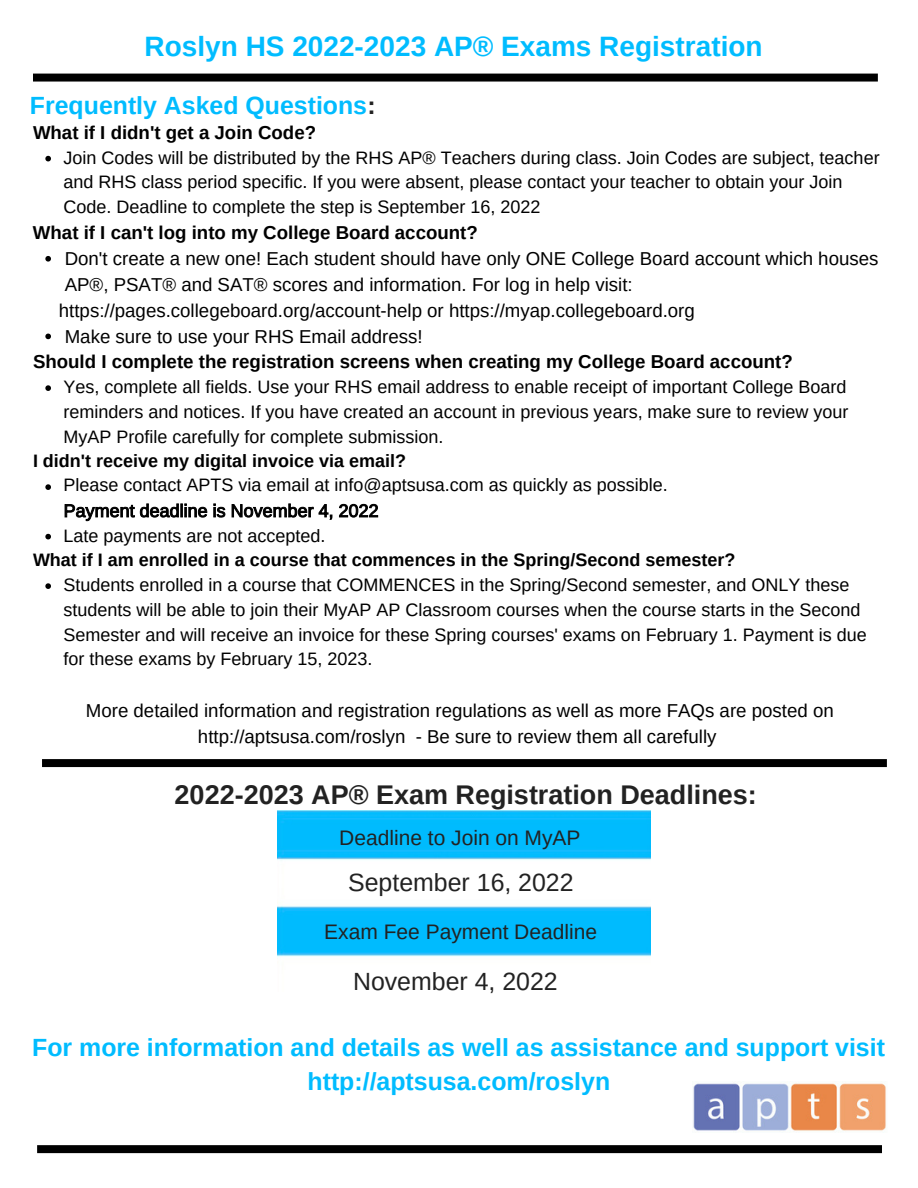
<style>
.page{position:relative;width:918px;height:1188px;background:#fff}
.page>*{position:absolute;margin:0;border:0;box-sizing:border-box;transform-origin:0 0}
.t1{font:700 28.05px "Arimo";color:#00bcff}
.t2{font:700 27px "Arimo";color:#222}
.t3{font:700 24.9px/33.8px "Arimo";color:#00bcff;text-align:center}
.t4{font:24.9px "Arimo";color:#222}
.t5{font:21px "Arimo";color:#222}
.t6{font:18.6px/25.8px "Arimo";color:#000}
.t7{font:700 18.6px "Arimo";color:#000}
.t8{font:18px/24.8px "Arimo";color:#000}
.t9{font:700 18px "Arimo";color:#000}
.s1{color:#222}
</style>
<div class="page">
<svg style="left:33px;top:74px;width:845px;height:8px;background:#0e0e0e"></svg>
<svg style="left:45px;top:156px;width:6px;height:5px"></svg>
<svg style="left:45px;top:256px;width:6px;height:6px"></svg>
<svg style="left:45px;top:334px;width:6px;height:5px"></svg>
<svg style="left:45px;top:385px;width:6px;height:6px"></svg>
<svg style="left:45px;top:484px;width:6px;height:6px"></svg>
<svg style="left:45px;top:534px;width:6px;height:5px"></svg>
<svg style="left:45px;top:583px;width:6px;height:6px"></svg>
<svg style="left:42px;top:759px;width:845px;height:8px;background:#020202"></svg>
<svg style="left:37px;top:1145px;width:845px;height:8px;background:#040404"></svg>
<img style="left:693px;top:1083px;width:193px;height:48px">
<img style="left:278px;top:811px;width:372px;height:146px">
<h1 class="t1" style="left:145px;top:30px;width:619px">Roslyn HS 2022-2023 AP® Exams Registration</h1>
<h3 class="t3" style="left:30px;top:89px;width:347px">Frequently Asked Questions<span class="s1">:</span></h3>
<p class="t8" style="left:64px;top:145px;width:818px">Join Codes will be distributed by the RHS AP® Teachers during class. Join Codes are subject, teacher and RHS class period specific. If you were absent, please contact your teacher to obtain your Join<br>Code. Deadline to complete the step is September 16, 2022</p>
<p class="t6" style="left:65px;top:246px;width:815px">Don't create a new one! Each student should have only ONE College Board account which houses<br>AP®, PSAT® and SAT® scores and information. For log in help visit:</p>
<p class="t6" style="left:65px;top:323px;width:359px">Make sure to use your RHS Email address!</p>
<p class="t8" style="left:64px;top:375px;width:787px">Yes, complete all fields. Use your RHS email address to enable receipt of important College Board reminders and notices. If you have created an account in previous years, make sure to review your<br>MyAP Profile carefully for complete submission.</p>
<p class="t8" style="left:64px;top:472px;width:606px;line-height:25.3px">Please contact APTS via email at info@aptsusa.com as quickly as possible.<br>Payment deadline is November 4, 2022<br>Late payments are not accepted.</p>
<p class="t8" style="left:64px;top:573px;width:805px">Students enrolled in a course that COMMENCES in the Spring/Second semester, and ONLY these students will be able to join their MyAP AP Classroom courses when the course starts in the Second Semester and will receive an invoice for these Spring courses' exams on February 1. Payment is due for these exams by February 15, 2023.</p>
<p class="t7" style="left:33px;top:122px;width:285px">What if I didn't get a Join Code?</p>
<p class="t7" style="left:33px;top:222px;width:446px">What if I can't log into my College Board account?</p>
<p class="t6" style="left:59px;top:297px;width:637px">https://pages.collegeboard.org/account-help or https://myap.collegeboard.org</p>
<p class="t7" style="left:33px;top:352px;width:761px">Should I complete the registration screens when creating my College Board account?</p>
<p class="t9" style="left:33px;top:451px;width:375px">I didn't receive my digital invoice via email?</p>
<p class="t9" style="left:33px;top:550px;width:704px">What if I am enrolled in a course that commences in the Spring/Second semester?</p>
<p class="t6" style="left:86px;top:698px;width:749px;text-align:center">More detailed information and registration regulations as well as more FAQs are posted on http://aptsusa.com/roslyn - Be sure to review them all carefully</p>
<h2 class="t2" style="left:175px;top:780px;width:584px">2022-2023 AP® Exam Registration Deadlines:</h2>
<p class="t5" style="left:339px;top:826px;width:243px">Deadline to Join on MyAP</p>
<h3 class="t4" style="left:348px;top:868px;width:227px">September 16, 2022</h3>
<p class="t5" style="left:324px;top:920px;width:274px">Exam Fee Payment Deadline</p>
<h3 class="t4" style="left:353px;top:967px;width:206px">November 4, 2022</h3>
<h3 class="t3" style="left:32px;top:1030px;width:854px">For more information and details as well as assistance and support visit http://aptsusa.com/roslyn</h3>
</div>
